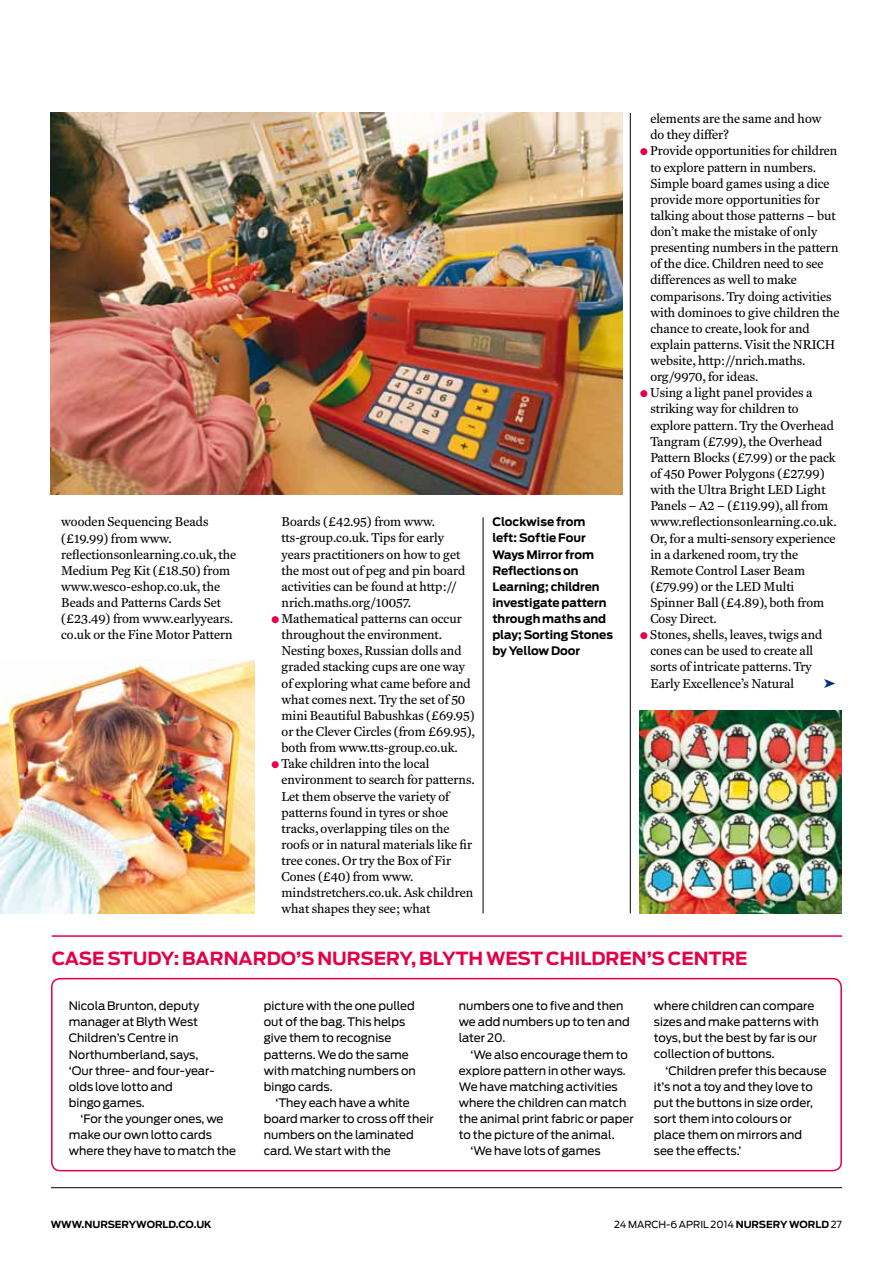
<style>
.page{position:relative;width:893px;height:1263px;background:#fff}
.page>*{position:absolute;margin:0;border:0;box-sizing:border-box;transform-origin:0 0}
.t1{font:700 18px "Antenna";color:#e30045}
.t2{font:13.2px/16.2px "Fenway";color:#000}
.t3{font:11.7px/16px "Antenna";color:#000}
.t4{font:700 11.7px/16px "Antenna";color:#000}
.t5{font:9.75px "Antenna";color:#000}
.t6{font:700 9.75px "Antenna";color:#000}
.s1{color:#e30045}
.s2{font-weight:700}
</style>
<div class="page">
<hr style="left:51px;top:1187px;width:791px;height:1px;background:#000">
<hr style="left:483px;top:517px;width:1px;height:396px;background:#000">
<hr style="left:630px;top:113px;width:1px;height:800px;background:#000">
<div style="left:51px;top:978px;width:791px;height:193px;border:2px solid #e30045;border-radius:9px"></div>
<hr style="left:52px;top:935px;width:790px;height:2px;background:#e30045">
<img style="left:51px;top:113px;width:571px;height:381px">
<img style="left:0;top:660px;width:254px;height:253px">
<img style="left:639px;top:710px;width:203px;height:203px">
<p class="t2" style="left:61px;top:514px;width:177px">wooden Sequencing Beads (£19.99) from www. reflectionsonlearning.co.uk, the<br>Medium Peg Kit (£18.50) from www.wesco-eshop.co.uk, the<br>Beads and Patterns Cards Set (£23.49) from www.earlyyears. co.uk or the Fine Motor Pattern</p>
<p class="t2" style="left:282px;top:514px;width:185px">Boards (£42.95) from www. tts-group.co.uk. Tips for early years practitioners on how to get the most out of peg and pin board activities can be found at http:// nrich.maths.org/10057.</p>
<p class="t2" style="left:282px;top:610px;width:195px;text-indent:-10px"><span class="s1">●</span> Mathematical patterns can occur throughout the environment.<br>Nesting boxes, Russian dolls and graded stacking cups are one way of exploring what came before and what comes next. Try the set of 50 mini Beautiful Babushkas (£69.95) or the Clever Circles (from £69.95), both from www.tts-group.co.uk.</p>
<p class="t2" style="left:282px;top:756px;width:194px;text-indent:-10px"><span class="s1">●</span> Take children into the local environment to search for patterns.<br>Let them observe the variety of patterns found in tyres or shoe tracks, overlapping tiles on the roofs or in natural materials like fir tree cones. Or try the Box of Fir<br>Cones (£40) from www. mindstretchers.co.uk. Ask children what shapes they see; what</p>
<p class="t4" style="left:492px;top:514px;width:122px">Clockwise from left: Softie Four<br>Ways Mirror from<br>Reflections on<br>Learning; children investigate pattern through maths and play; Sorting Stones by Yellow Door</p>
<p class="t2" style="left:650px;top:111px;width:173px">elements are the same and how do they differ?</p>
<p class="t2" style="left:650px;top:143px;width:191px;text-indent:-10px"><span class="s1">●</span> Provide opportunities for children to explore pattern in numbers.<br>Simple board games using a dice provide more opportunities for talking about those patterns – but don’t make the mistake of only presenting numbers in the pattern of the dice. Children need to see differences as well to make comparisons. Try doing activities with dominoes to give children the chance to create, look for and explain patterns. Visit the NRICH website, http://nrich.maths. org/9970, for ideas.</p>
<p class="t2" style="left:650px;top:385px;width:188px;text-indent:-10px"><span class="s1">●</span> Using a light panel provides a striking way for children to explore pattern. Try the Overhead<br>Tangram (£7.99), the Overhead<br>Pattern Blocks (£7.99) or the pack of 450 Power Polygons (£27.99) with the Ultra Bright LED Light<br>Panels – A2 – (£119.99), all from www.reflectionsonlearning.co.uk.<br>Or, for a multi-sensory experience in a darkened room, try the<br>Remote Control Laser Beam (£79.99) or the LED Multi<br>Spinner Ball (£4.89), both from<br>Cosy Direct.</p>
<p class="t2" style="left:650px;top:627px;width:174px;text-indent:-10px"><span class="s1">●</span> Stones, shells, leaves, twigs and cones can be used to create all sorts of intricate patterns. Try<br>Early Excellence’s Natural</p>
<h1 class="t1" style="left:52px;top:947px;width:96px">CASE STUDY</h1>
<h1 class="t1" style="left:174px;top:947px;width:94px">: BARNARDO</h1>
<h1 class="t1" style="left:296px;top:947px;width:36px">’S NURSERY</h1>
<h1 class="t1" style="left:411px;top:947px;width:91px">, BLYTH WES</h1>
<h1 class="t1" style="left:530px;top:947px;width:64px">T CHILDREN</h1>
<h1 class="t1" style="left:647px;top:947px;width:36px">’S CEN</h1>
<h1 class="t1" style="left:709px;top:947px;width:26px">TRE</h1>
<p class="t3" style="left:69px;top:998px;width:147px">N icola Brunton, deputy manager at Blyth West<br>Children’s Centre in<br>Northumberland, says, ‘Our three- and four-year&shy;olds love lotto and<br>bingo games.</p>
<p class="t3" style="left:69px;top:1111px;width:169px;text-indent:12px">‘For the younger ones, we make our own lotto cards where they have to match the</p>
<p class="t3" style="left:264px;top:998px;width:154px">picture with the one pulled out of the bag. This helps give them to recognise patterns. We do the same with matching numbers on bingo cards.</p>
<p class="t3" style="left:264px;top:1095px;width:171px;text-indent:12px">‘They each have a white board marker to cross off their numbers on the laminated card. We start with the</p>
<p class="t3" style="left:459px;top:998px;width:172px">numbers one to five and then we add numbers up to ten and later 20.</p>
<p class="t3" style="left:470px;top:1046px;width:159px">‘We also encourage them to</p>
<p class="t3" style="left:459px;top:1062px;width:168px">explore pattern in other ways.</p>
<p class="t3" style="left:459px;top:1078px;width:161px">We have matching activities</p>
<p class="t3" style="left:459px;top:1095px;width:169px">where the children can match</p>
<p class="t3" style="left:459px;top:1111px;width:176px">the animal print fabric or paper</p>
<p class="t3" style="left:459px;top:1127px;width:157px">to the picture of the animal.</p>
<p class="t3" style="left:470px;top:1143px;width:132px">‘We have lots of games</p>
<p class="t3" style="left:654px;top:998px;width:166px">where children can compare sizes and make patterns with toys, but the best by far is our collection of buttons.</p>
<p class="t3" style="left:654px;top:1062px;width:175px;text-indent:12px">‘Children prefer this because it’s not a toy and they love to put the buttons in size order, sort them into colours or<br>place them on mirrors and<br>see the effects.’</p>
<p class="t6" style="left:51px;top:1218px;width:162px">www.nurseryworld.co.uk</p>
<p class="t5" style="left:614px;top:1218px;width:229px">24 March-6 April 2014 <span class="s2">nursery world</span> 27</p>
</div>
